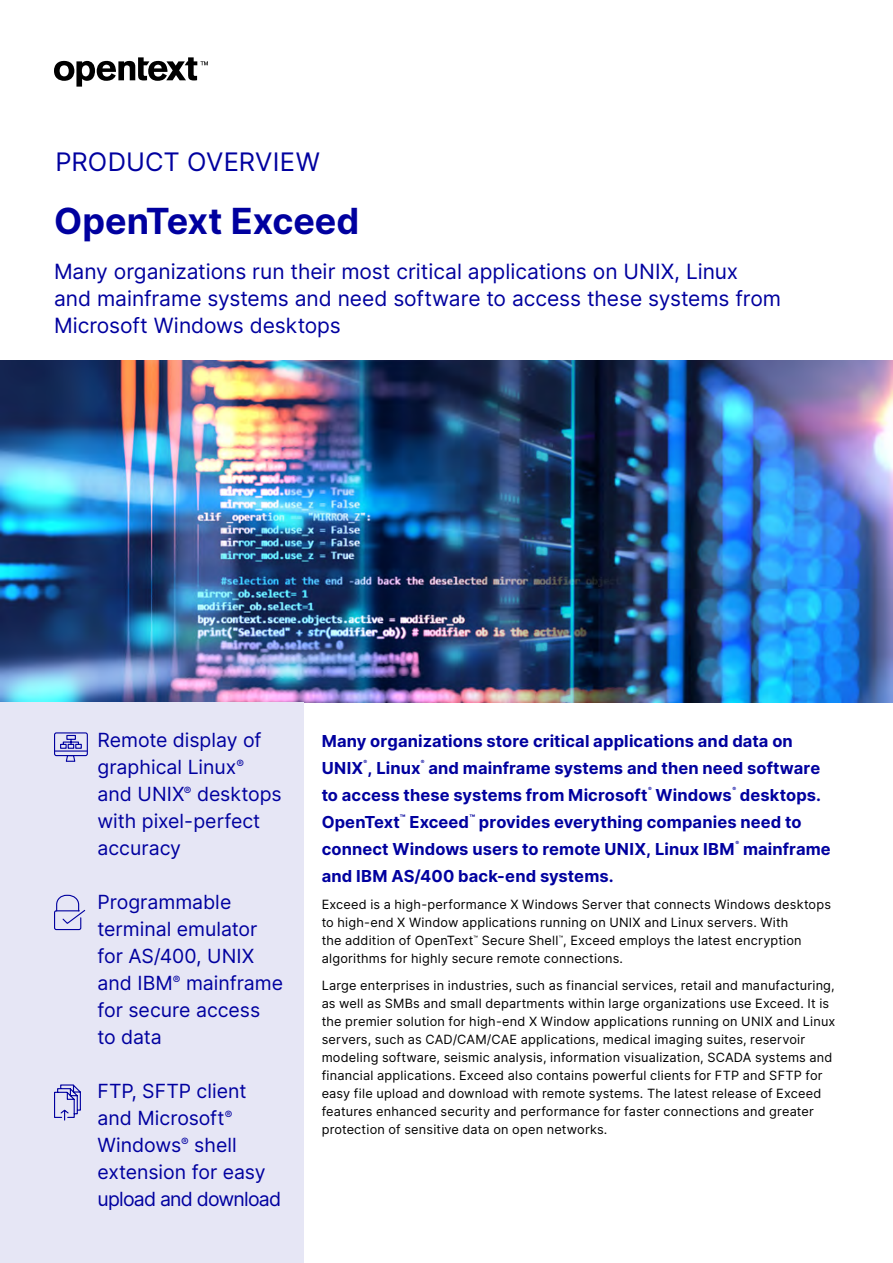
<style>
.page{position:relative;width:893px;height:1263px;background:#fff}
.page>*{position:absolute;margin:0;border:0;box-sizing:border-box;transform-origin:0 0}
.t1{font:700 36px "Inter";color:#00009f}
.Document_type{font:25.5px "Inter";letter-spacing:.005em;color:#00009f}
.t2{font:21px/27px "Inter";color:#00009f}
.Sidebar_Stat{font:19.5px/27px "Inter";color:#00009f}
.Introduction_Paragra{font:700 16.5px/27px "Inter";letter-spacing:.005em;color:#00009f}
.Body{font:12.75px/18px "Inter";letter-spacing:.015em;color:#000}
.Introduction_Paragra-2{font:700 5.7px "Inter";color:#00009f}
</style>
<div class="page">
<svg style="left:54px;top:57px;width:154px;height:30px"></svg>
<img style="left:0;top:360px;width:893px;height:342px">
<div style="left:0;top:702px;width:303px;height:561px;background:#e6e6f5"></div>
<svg style="left:54px;top:894px;width:32px;height:37px"></svg>
<div style="left:54px;top:732px;width:34px;height:24px;border:1px solid #00009f;border-radius:2px"></div>
<hr style="left:55px;top:750px;width:32px;height:2px;background:#00009f">
<svg style="left:59px;top:734px;width:23px;height:28px"></svg>
<svg style="left:54px;top:1084px;width:27px;height:37px"></svg>
<p class="Document_type" style="left:55px;top:143px;width:266px">PRODUCT OVERVIEW</p>
<h1 class="t1" style="left:54px;top:195px;width:307px">OpenText Exceed</h1>
<h2 class="t2" style="left:54px;top:257px;width:729px">Many organizations run their most critical applications on UNIX, Linux<br>and mainframe systems and need software to access these systems from<br>Microsoft Windows desktops</h2>
<p class="Sidebar_Stat" style="left:98px;top:726px;width:186px">Remote display of graphical Linux<sup>® </sup>and UNIX<sup>®</sup> desktops with pixel-perfect accuracy</p>
<p class="Sidebar_Stat" style="left:98px;top:888px;width:187px">Programmable terminal emulator for AS/400, UNIX and IBM<sup>®</sup> mainframe for secure access to data</p>
<p class="Sidebar_Stat" style="left:98px;top:1077px;width:185px">FTP, SFTP client and Microsoft<sup>®<br></sup>Windows<sup>®</sup> shell extension for easy upload and download</p>
<p class="Introduction_Paragra" style="left:322px;top:727px;width:473px">Many organizations store critical applications and data on<br>UNIX , Linux</p>
<p class="Introduction_Paragra-2" style="left:364px;top:758px;width:5px">®</p>
<p class="Introduction_Paragra-2" style="left:421px;top:758px;width:5px">®</p>
<p class="Introduction_Paragra" style="left:322px;top:754px;width:500px;text-indent:107px">and mainframe systems and then need software to access these systems from Microsoft</p>
<p class="Introduction_Paragra-2" style="left:648px;top:785px;width:5px">®</p>
<p class="Introduction_Paragra" style="left:656px;top:781px;width:78px">Windows</p>
<p class="Introduction_Paragra-2" style="left:732px;top:785px;width:5px">®</p>
<p class="Introduction_Paragra" style="left:322px;top:781px;width:501px;text-indent:418px">desktops.<br>OpenText<sup>™</sup> Exceed<sup>™</sup> provides everything companies need to connect Windows users to remote UNIX, Linux IBM</p>
<p class="Introduction_Paragra-2" style="left:735px;top:839px;width:5px">®</p>
<p class="Introduction_Paragra" style="left:743px;top:835px;width:89px">mainframe</p>
<p class="Introduction_Paragra" style="left:322px;top:862px;width:294px">and IBM AS/400 back-end systems.</p>
<p class="Body" style="left:322px;top:895px;width:511px">Exceed is a high-performance X Windows Server that connects Windows desktops to high-end X Window applications running on UNIX and Linux servers. With<br>the addition of OpenText<sup>™</sup> Secure Shell<sup>™</sup>, Exceed employs the latest encryption algorithms for highly secure remote connections.</p>
<p class="Body" style="left:322px;top:976px;width:515px">Large enterprises in industries, such as financial services, retail and manufacturing, as well as SMBs and small departments within large organizations use Exceed. It is the premier solution for high-end X Window applications running on UNIX and Linux servers, such as CAD/CAM/CAE applications, medical imaging suites, reservoir modeling software, seismic analysis, information visualization, SCADA systems and financial applications. Exceed also contains powerful clients for FTP and SFTP for easy file upload and download with remote systems. The latest release of Exceed features enhanced security and performance for faster connections and greater protection of sensitive data on open networks.</p>
</div>
